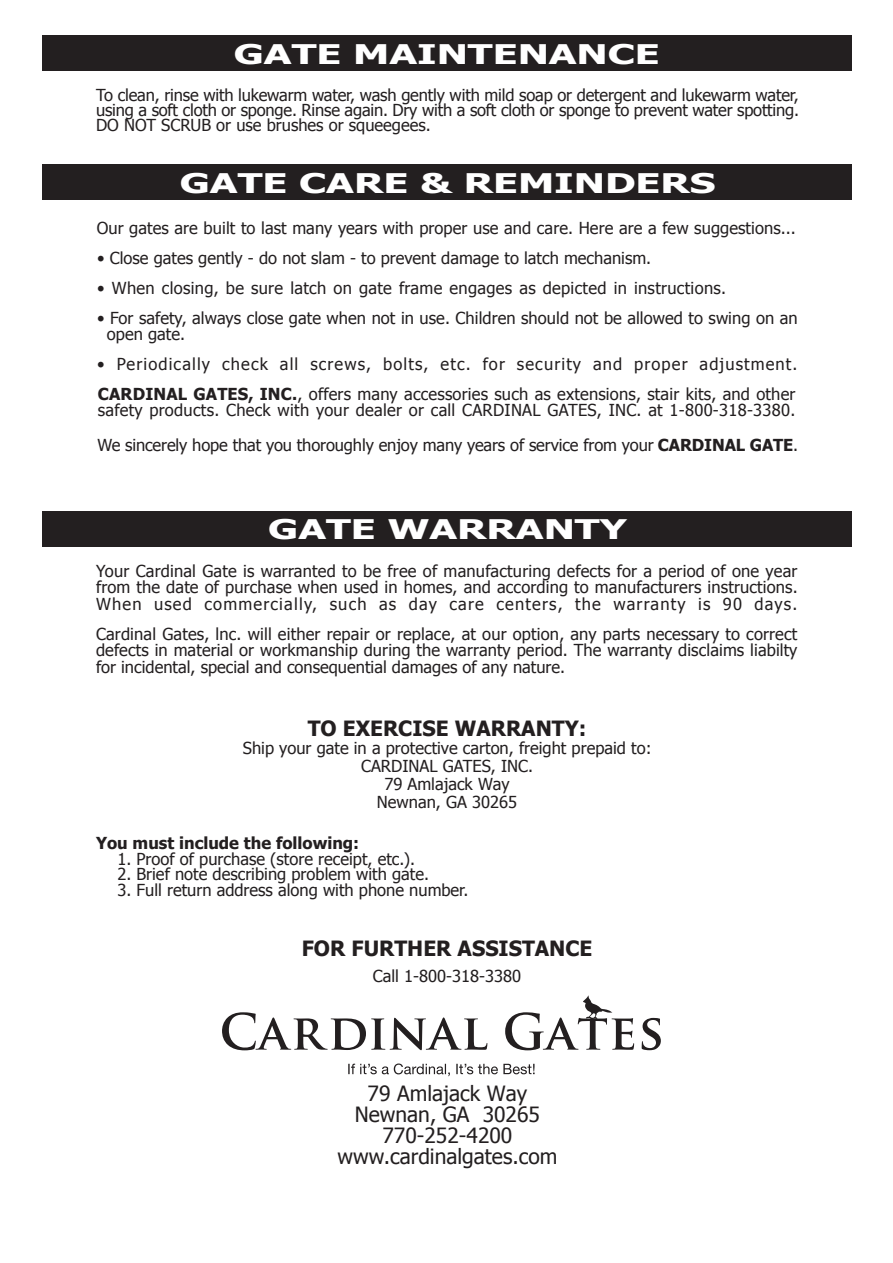
<style>
.page{position:relative;width:893px;height:1263px;background:#fff}
.page>*{position:absolute;margin:0;border:0;box-sizing:border-box;transform-origin:0 0}
.t1{font:700 27px "Tahoma";color:#fff;scale:1.5 1}
.t2{font:21px/21px "Tahoma";color:#231f20;text-align:center}
.t3{font:700 21px "Tahoma";color:#231f20}
.t4{font:16.5px/16.5px "Tahoma";color:#231f20;text-align:justify}
.t5{font:16.5px/30.6px "Tahoma";letter-spacing:.07em;color:#231f20}
.t6{font:16.5px "Tahoma";letter-spacing:.02em;color:#231f20}
.t7{font:700 16.5px "Tahoma";color:#231f20}
.s1{font-weight:700}
</style>
<div class="page">
<div style="left:42px;top:35px;width:809px;height:36px;background:#231f20"></div>
<div style="left:42px;top:164px;width:809px;height:36px;background:#231f20"></div>
<div style="left:42px;top:511px;width:809px;height:36px;background:#231f20"></div>
<svg style="left:222px;top:1012px;width:265px;height:38px"></svg>
<svg style="left:642px;top:1018px;width:19px;height:32px"></svg>
<svg style="left:505px;top:995px;width:129px;height:55px"></svg>
<svg style="left:348px;top:1064px;width:102px;height:12px"></svg>
<svg style="left:456px;top:1064px;width:79px;height:10px"></svg>
<h1 class="t1" style="left:234px;top:35px;width:285px">GATE MAINTENANCE</h1>
<p class="t4" style="left:96px;top:87px;width:704px;line-height:15px">To clean, rinse with lukewarm water, wash gently with mild soap or detergent and lukewarm water, using a soft cloth or sponge. Rinse again. Dry with a soft cloth or sponge to prevent water spotting.<br>DO NOT SCRUB or use brushes or squeegees.</p>
<h1 class="t1" style="left:180px;top:164px;width:359px">GATE CARE &amp; REMINDERS</h1>
<p class="t4" style="left:97px;top:219px;width:701px">Our gates are built to last many years with proper use and care. Here are a few suggestions...</p>
<p class="t4" style="left:97px;top:249px;width:555px">• Close gates gently - do not slam - to prevent damage to latch mechanism.</p>
<p class="t6" style="left:97px;top:277px;width:630px">• When closing, be sure latch on gate frame engages as depicted in instructions.</p>
<p class="t4" style="left:107px;top:310px;width:692px;line-height:15.5px;text-indent:-10px">• For safety, always close gate when not in use. Children should not be allowed to swing on an open gate.</p>
<p class="t5" style="left:97px;top:348px;width:702px">• Periodically check all screws, bolts, etc. for security and proper adjustment.<br><span class="s1">CARDINAL GATES, INC.</span>, offers many accessories such as extensions, stair kits, and other</p>
<p class="t4" style="left:97px;top:392px;width:702px;line-height:35.2px">safety products. Check with your dealer or call CARDINAL GATES, INC. at 1-800-318-3380.<br>We sincerely hope that you thoroughly enjoy many years of service from your <span class="s1">CARDINAL GATE</span>.</p>
<h1 class="t1" style="left:268px;top:511px;width:241px">GATE WARRANTY</h1>
<p class="t4" style="left:96px;top:562px;width:703px">Your Cardinal Gate is warranted to be free of manufacturing defects for a period of one year from the date of purchase when used in homes, and according to manufacturers instructions.<br>When used commercially, such as day care centers, the warranty is 90 days.</p>
<p class="t4" style="left:96px;top:625px;width:703px">Cardinal Gates, lnc. will either repair or replace, at our option, any parts necessary to correct defects in material or workmanship during the warranty period. The warranty disclaims liabilty for incidental, special and consequential damages of any nature.</p>
<p class="t3" style="left:308px;top:714px;width:280px">TO EXERCISE WARRANTY:</p>
<p class="t4" style="left:243px;top:738px;width:410px;line-height:18.1px;text-align:center">Ship your gate in a protective carton, freight prepaid to:<br>CARDINAL GATES, INC.<br>79 Amlajack Way<br>Newnan, GA 30265</p>
<p class="t7" style="left:96px;top:832px;width:265px">You must include the following:</p>
<p class="t4" style="left:117px;top:850px;width:299px">1. Proof of purchase (store receipt, etc.).</p>
<p class="t4" style="left:117px;top:865px;width:313px">2. Brief note describing problem with gate.</p>
<p class="t4" style="left:117px;top:881px;width:352px">3. Full return address along with phone number.</p>
<p class="t3" style="left:302px;top:934px;width:292px">FOR FURTHER ASSISTANCE</p>
<p class="t4" style="left:373px;top:967px;width:150px">Call 1-800-318-3380</p>
<p class="t2" style="left:337px;top:1082px;width:221px">79 Amlajack Way<br>Newnan, GA 30265<br>770-252-4200 www.cardinalgates.com</p>
</div>
